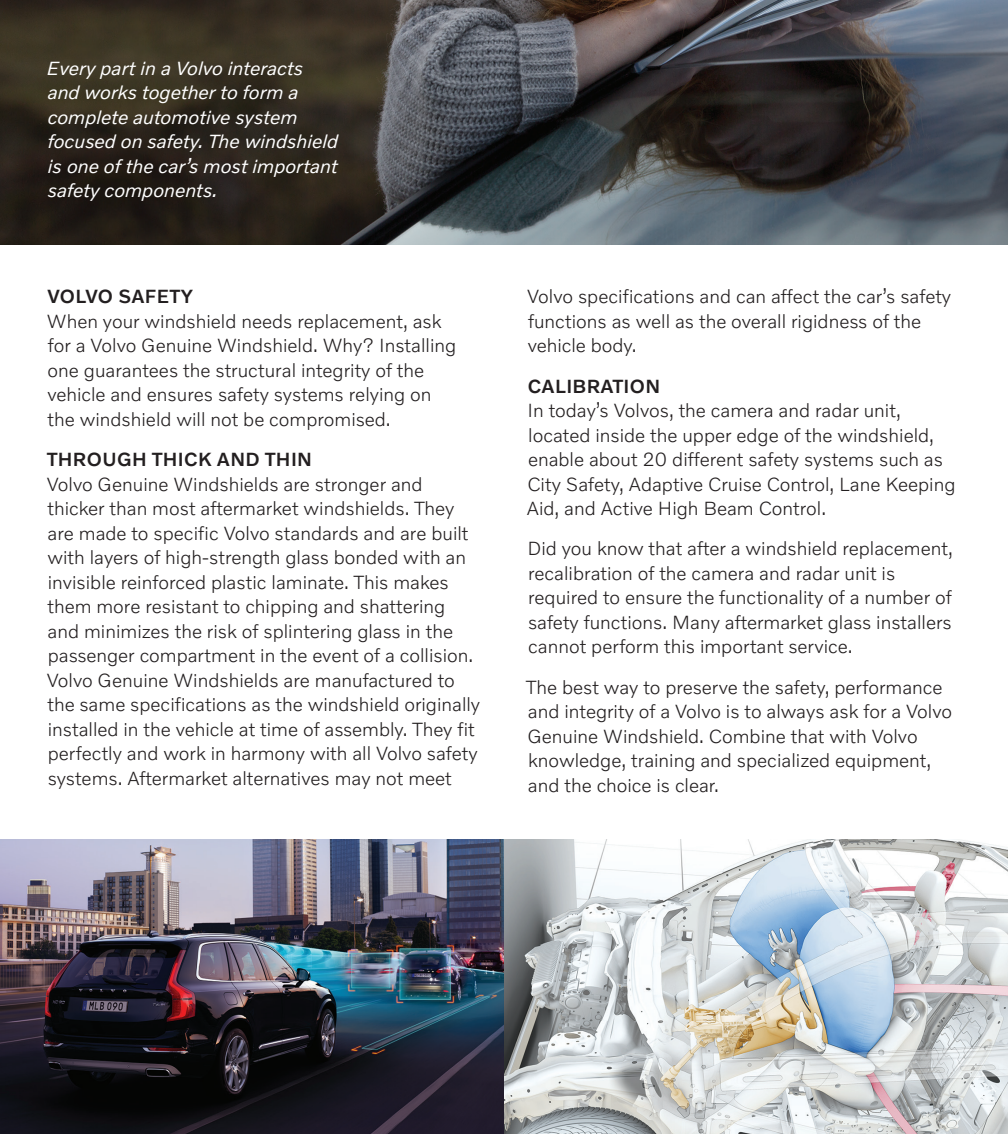
<style>
.page{position:relative;width:1008px;height:1134px;background:#fff}
.page>*{position:absolute;margin:0;border:0;box-sizing:border-box;transform-origin:0 0}
.t1{font:300 19.25px/24.5px "Volvo Novum";color:#231f20}
.t2{font:italic 19.25px/24.5px "Volvo Novum";color:#fff}
.t3{font:500 19.25px "Volvo Novum";letter-spacing:.02em;color:#231f20}
.s1{font-weight:500}
</style>
<div class="page">
<img style="left:0;top:0;width:1008px;height:244px">
<img style="left:0;top:839px;width:1008px;height:295px">
<p class="t2" style="left:47px;top:55px;width:293px">Every part in a Volvo interacts and works together to form a complete automotive system focused on safety. The windshield is one of the car’s most important safety components.</p>
<p class="t3" style="left:47px;top:284px;width:147px">VOLVO SAFETY</p>
<p class="t1" style="left:47px;top:308px;width:411px">When your windshield needs replacement, ask for a Volvo Genuine Windshield. Why? Installing one guarantees the structural integrity of the vehicle and ensures safety systems relying on the windshield will not be compromised.</p>
<p class="t1" style="left:47px;top:446px;width:435px"><span class="s1">THROUGH THICK AND THIN<br></span>Volvo Genuine Windshields are stronger and thicker than most aftermarket windshields. They are made to specific Volvo standards and are built with layers of high-strength glass bonded with an invisible reinforced plastic laminate. This makes them more resistant to chipping and shattering and minimizes the risk of splintering glass in the passenger compartment in the event of a collision.<br>Volvo Genuine Windshields are manufactured to the same specifications as the windshield originally installed in the vehicle at time of assembly. They fit perfectly and work in harmony with all Volvo safety systems. Aftermarket alternatives may not meet</p>
<p class="t1" style="left:527px;top:284px;width:426px">Volvo specifications and can affect the car’s safety functions as well as the overall rigidness of the vehicle body.</p>
<p class="t3" style="left:528px;top:374px;width:134px">CALIBRATION</p>
<p class="t1" style="left:527px;top:397px;width:430px">In today’s Volvos, the camera and radar unit, located inside the upper edge of the windshield, enable about 20 different safety systems such as City Safety, Adaptive Cruise Control, Lane Keeping Aid, and Active High Beam Control.</p>
<p class="t1" style="left:528px;top:536px;width:427px">Did you know that after a windshield replacement, recalibration of the camera and radar unit is required to ensure the functionality of a number of safety functions. Many aftermarket glass installers cannot perform this important service.</p>
<p class="t1" style="left:526px;top:674px;width:427px">The best way to preserve the safety, performance and integrity of a Volvo is to always ask for a Volvo Genuine Windshield. Combine that with Volvo knowledge, training and specialized equipment, and the choice is clear.</p>
</div>
